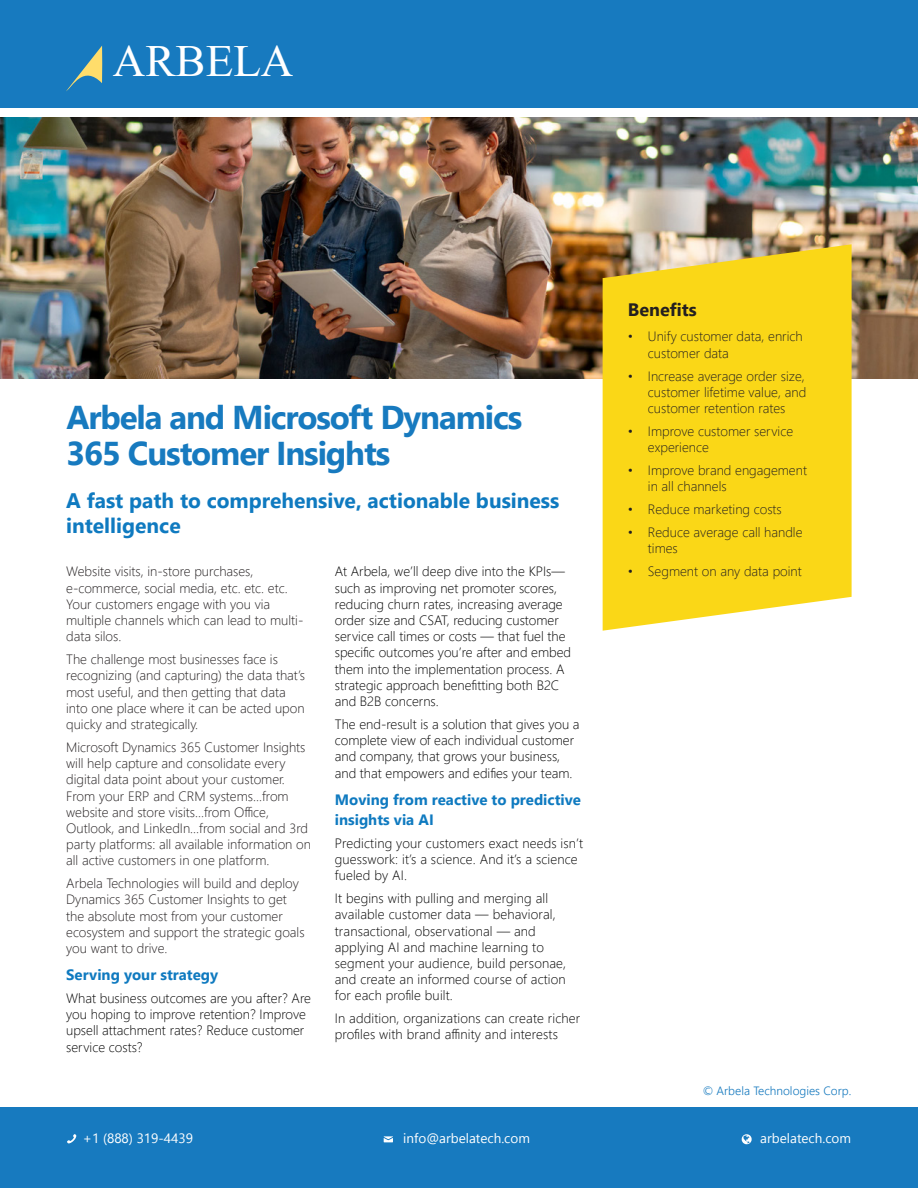
<style>
.page{position:relative;width:918px;height:1188px;background:#fff}
.page>*{position:absolute;margin:0;border:0;box-sizing:border-box;transform-origin:0 0}
.t1{font:45.15px "Times New Roman";color:#fff}
.Heading_Bold_24_28pt{font:700 33px/36px "Segoe UI";letter-spacing:-.035em;color:#177abf}
.Sub_Header{font:700 21px/25.2px "Segoe UI";color:#0f7ac0}
.Heading_Bold_24_28pt-2{font:700 18px "Segoe UI";color:#231f20}
.Body_Copy_Regular_9{font:700 15px/20.2px "Segoe UI";color:#0f7ac0}
.Body_Copy_Regular_9-2{font:300 13.5px/16.2px "Segoe UI";color:#231f20}
.Body_Copy_Regular_9-3{font:300 13.5px/16.2px "Segoe UI";color:#000}
.t2{font:13.5px "Segoe UI";color:#fff}
.t3{font:300 12px "Segoe UI";color:#177abf}
</style>
<div class="page">
<div style="left:0;top:0;width:918px;height:108px;background:#177abf"></div>
<svg style="left:66px;top:46px;width:36px;height:45px"></svg>
<div style="left:0;top:1107px;width:918px;height:81px;background:#177abf"></div>
<svg style="left:742px;top:1134px;width:10px;height:10px"></svg>
<svg style="left:384px;top:1136px;width:9px;height:6px"></svg>
<svg style="left:67px;top:1134px;width:10px;height:10px"></svg>
<img style="left:0;top:118px;width:918px;height:260px">
<svg style="left:603px;top:244px;width:249px;height:387px;background:#f7d626"></svg>
<h1 class="t1" style="left:113px;top:31px;width:182px">ARBELA</h1>
<p class="Heading_Bold_24_28pt" style="left:66px;top:399px;width:457px">Arbela and Microsoft Dynamics<br>365 Customer Insights</p>
<p class="Sub_Header" style="left:66px;top:488px;width:495px">A fast path to comprehensive, actionable business intelligence</p>
<p class="Body_Copy_Regular_9-2" style="left:66px;top:563px;width:239px">Website visits, in-store purchases, e-commerce, social media, etc. etc. etc.<br>Your customers engage with you via multiple channels which can lead to multi&shy;data silos.</p>
<p class="Body_Copy_Regular_9-2" style="left:66px;top:651px;width:240px">The challenge most businesses face is recognizing (and capturing) the data that’s most useful, and then getting that data into one place where it can be acted upon quicky and strategically.</p>
<p class="Body_Copy_Regular_9-2" style="left:66px;top:738px;width:246px">Microsoft Dynamics 365 Customer Insights will help capture and consolidate every digital data point about your customer.<br>From your ERP and CRM systems...from website and store visits…from Office, Outlook, and LinkedIn…from social and 3rd party platforms: all available information on all active customers in one platform.</p>
<p class="Body_Copy_Regular_9-2" style="left:66px;top:875px;width:240px">Arbela Technologies will build and deploy Dynamics 365 Customer Insights to get the absolute most from your customer ecosystem and support the strategic goals you want to drive.</p>
<p class="Body_Copy_Regular_9" style="left:66px;top:964px;width:153px">Serving your strategy</p>
<p class="Body_Copy_Regular_9-3" style="left:66px;top:989px;width:246px">What business outcomes are you after? Are you hoping to improve retention? Improve upsell attachment rates? Reduce customer service costs?</p>
<p class="Body_Copy_Regular_9-3" style="left:335px;top:563px;width:238px">At Arbela, we’ll deep dive into the KPIs— such as improving net promoter scores, reducing churn rates, increasing average order size and CSAT, reducing customer service call times or costs — that fuel the specific outcomes you’re after and embed them into the implementation process. A strategic approach benefitting both B2C and B2B concerns.</p>
<p class="Body_Copy_Regular_9-3" style="left:335px;top:715px;width:246px">The end-result is a solution that gives you a complete view of each individual customer and company, that grows your business, and that empowers and edifies your team.</p>
<p class="Body_Copy_Regular_9" style="left:335px;top:789px;width:248px">Moving from reactive to predictive insights via AI</p>
<p class="Body_Copy_Regular_9-3" style="left:335px;top:834px;width:250px">Predicting your customers exact needs isn’t guesswork: it’s a science. And it’s a science fueled by AI.</p>
<p class="Body_Copy_Regular_9-3" style="left:335px;top:890px;width:233px">It begins with pulling and merging all available customer data — behavioral, transactional, observational — and applying AI and machine learning to segment your audience, build personae, and create an informed course of action for each profile built.</p>
<p class="Body_Copy_Regular_9-3" style="left:335px;top:1010px;width:247px">In addition, organizations can create richer profiles with brand affinity and interests</p>
<p class="Heading_Bold_24_28pt-2" style="left:628px;top:295px;width:70px">Benefits</p>
<p class="Body_Copy_Regular_9-2" style="left:648px;top:328px;width:156px;text-indent:-20px">• Unify customer data, enrich customer data</p>
<p class="Body_Copy_Regular_9-2" style="left:648px;top:367px;width:160px;text-align:justify;text-indent:-20px">• Increase average order size, customer lifetime value, and customer retention rates</p>
<p class="Body_Copy_Regular_9-2" style="left:648px;top:422px;width:147px;text-indent:-20px">• Improve customer service experience</p>
<p class="Body_Copy_Regular_9-2" style="left:648px;top:462px;width:161px;text-indent:-20px">• Improve brand engagement in all channels</p>
<p class="Body_Copy_Regular_9-2" style="left:628px;top:501px;width:155px">• Reduce marketing costs</p>
<p class="Body_Copy_Regular_9-2" style="left:648px;top:524px;width:156px;text-indent:-20px">• Reduce average call handle times</p>
<p class="Body_Copy_Regular_9-2" style="left:628px;top:563px;width:175px">• Segment on any data point</p>
<p class="t3" style="left:703px;top:1081px;width:150px">© Arbela Technologies Corp.</p>
<p class="t2" style="left:83px;top:1128px;width:112px">+1 (888) 319-4439</p>
<p class="t2" style="left:403px;top:1128px;width:128px">info@arbelatech.com</p>
<p class="t2" style="left:760px;top:1128px;width:92px">arbelatech.com</p>
</div>
